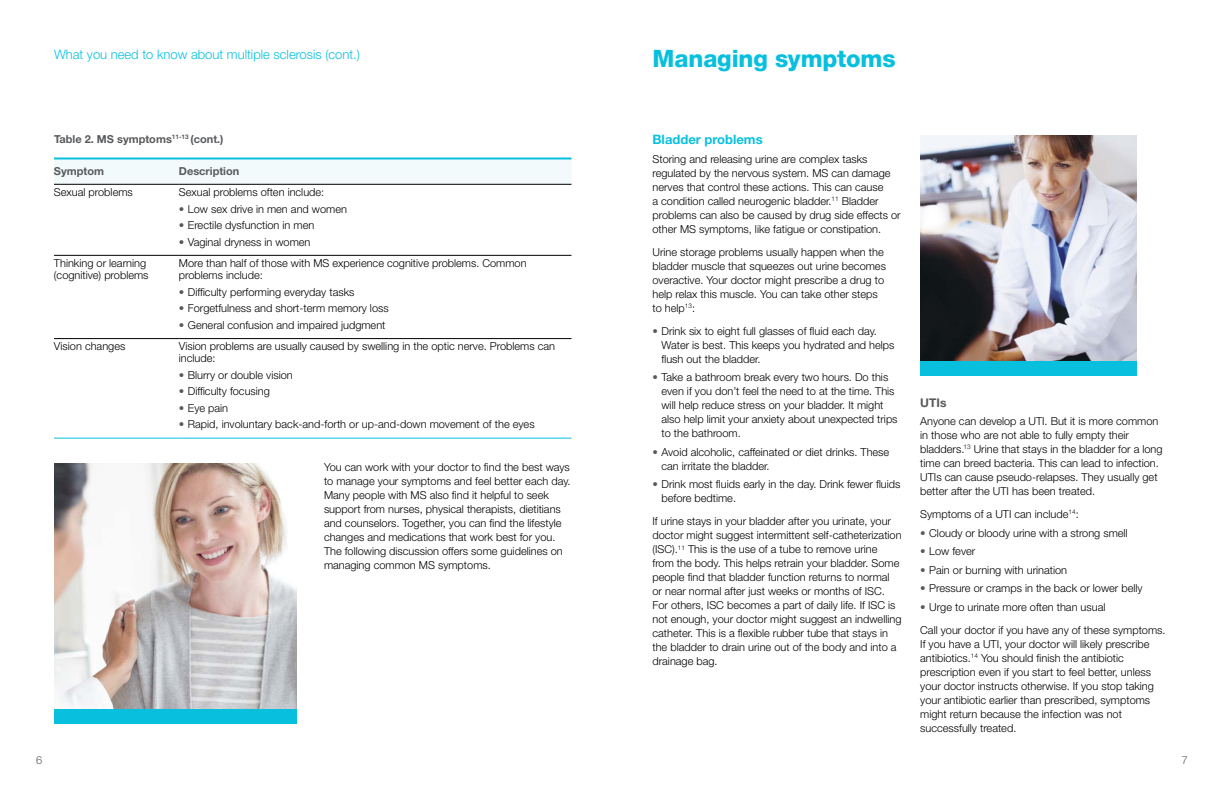
<style>
.page{position:relative;width:1224px;height:792px;background:#fff}
.page>*{position:absolute;margin:0;border:0;box-sizing:border-box;transform-origin:0 0}
.t1{font:800 24px "Helvetica Neue LT Std";letter-spacing:-.005em;color:#08c0de}
.t2{font:300 13px "Helvetica Neue LT Std";color:#08c0de}
.t3{font:700 13px "Helvetica Neue LT Std";color:#08c0de}
.t4{font:700 12px "Helvetica Neue LT Std";color:#58595b}
.t5{font:300 11px/14px "Helvetica Neue LT Std";color:#000}
.t6{font:700 11px "Helvetica Neue LT Std";color:#58595b}
.t7{font:300 11px "Helvetica Neue LT Std";color:#58595b}
.s1{color:#58595b}
</style>
<div class="page">
<hr style="left:54px;top:338px;width:125px;height:1px;background:#000">
<hr style="left:179px;top:338px;width:393px;height:1px;background:#000">
<hr style="left:54px;top:255px;width:125px;height:1px;background:#000">
<hr style="left:179px;top:255px;width:393px;height:1px;background:#000">
<div style="left:179px;top:158px;width:393px;height:26px;background:#f3fafc"></div>
<hr style="left:179px;top:184px;width:393px;height:1px;background:#000">
<div style="left:54px;top:158px;width:125px;height:26px;background:#f3fafc"></div>
<hr style="left:54px;top:184px;width:125px;height:1px;background:#000">
<hr style="left:54px;top:438px;width:125px;height:1px;background:#08c0de">
<hr style="left:179px;top:438px;width:393px;height:1px;background:#08c0de">
<hr style="left:54px;top:158px;width:125px;height:2px;background:#08c0de">
<hr style="left:179px;top:158px;width:393px;height:2px;background:#08c0de">
<img style="left:54px;top:464px;width:243px;height:245px">
<div style="left:54px;top:709px;width:243px;height:14px;background:#08c0de"></div>
<img style="left:920px;top:135px;width:217px;height:226px">
<div style="left:920px;top:361px;width:217px;height:15px;background:#08c0de"></div>
<p class="t2" style="left:54px;top:46px;width:308px">What you need to know about multiple sclerosis (cont.)</p>
<p class="t6" style="left:54px;top:132px;width:171px">Table 2. MS symptoms<sup>11-13</sup> (cont.)</p>
<p class="t6" style="left:54px;top:165px;width:52px">Symptom</p>
<p class="t6" style="left:179px;top:165px;width:62px">Description</p>
<p class="t5" style="left:54px;top:185px;width:80px">Sexual problems</p>
<p class="t5" style="left:179px;top:185px;width:147px">Sexual problems often include:</p>
<p class="t5" style="left:179px;top:202px;width:170px"><span class="s1">•</span> Low sex drive in men and women</p>
<p class="t5" style="left:179px;top:218px;width:137px"><span class="s1">•</span> Erectile dysfunction in men</p>
<p class="t5" style="left:179px;top:235px;width:133px"><span class="s1">•</span> Vaginal dryness in women</p>
<p class="t5" style="left:54px;top:257px;width:96px;line-height:12px">Thinking or learning (cognitive) problems</p>
<p class="t5" style="left:179px;top:257px;width:349px;line-height:12px">More than half of those with MS experience cognitive problems. Common problems include:</p>
<p class="t5" style="left:179px;top:285px;width:177px"><span class="s1">•</span> Diffculty performing everyday tasks</p>
<p class="t5" style="left:179px;top:301px;width:211px"><span class="s1">•</span> Forgetfulness and short-term memory loss</p>
<p class="t5" style="left:179px;top:318px;width:208px"><span class="s1">•</span> General confusion and impaired judgment</p>
<p class="t5" style="left:54px;top:339px;width:73px">Vision changes</p>
<p class="t5" style="left:179px;top:340px;width:378px;line-height:12px">Vision problems are usually caused by swelling in the optic nerve. Problems can include:</p>
<p class="t5" style="left:179px;top:368px;width:115px"><span class="s1">•</span> Blurry or double vision</p>
<p class="t5" style="left:179px;top:384px;width:93px"><span class="s1">•</span> Diffculty focusing</p>
<p class="t5" style="left:179px;top:401px;width:51px"><span class="s1">•</span> Eye pain</p>
<p class="t5" style="left:179px;top:417px;width:357px"><span class="s1">•</span> Rapid, involuntary back-and-forth or up-and-down movement of the eyes</p>
<p class="t5" style="left:324px;top:460px;width:248px">You can work with your doctor to fnd the best ways to manage your symptoms and feel better each day.<br>Many people with MS also fnd it helpful to seek support from nurses, physical therapists, dietitians and counselors. Together, you can fnd the lifestyle changes and medications that work best for you.<br>The following discussion offers some guidelines on managing common MS symptoms.</p>
<h1 class="t1" style="left:652px;top:44px;width:245px">Managing symptoms</h1>
<p class="t3" style="left:652px;top:132px;width:112px">Bladder problems</p>
<p class="t5" style="left:652px;top:152px;width:250px">Storing and releasing urine are complex tasks regulated by the nervous system. MS can damage nerves that control these actions. This can cause<br>a condition called neurogenic bladder.<sup>11</sup> Bladder problems can also be caused by drug side effects or other MS symptoms, like fatigue or constipation.</p>
<p class="t5" style="left:653px;top:245px;width:235px">Urine storage problems usually happen when the bladder muscle that squeezes out urine becomes overactive. Your doctor might prescribe a drug to help relax this muscle. You can take other steps to help<sup>13</sup>:</p>
<p class="t5" style="left:662px;top:324px;width:235px;text-indent:-9px"><span class="s1">•</span> Drink six to eight full glasses of fuid each day.<br>Water is best. This keeps you hydrated and helps fush out the bladder.</p>
<p class="t5" style="left:662px;top:370px;width:238px;text-indent:-9px"><span class="s1">•</span> Take a bathroom break every two hours. Do this even if you don’t feel the need to at the time. This will help reduce stress on your bladder. It might also help limit your anxiety about unexpected trips to the bathroom.</p>
<p class="t5" style="left:662px;top:445px;width:229px;text-indent:-9px"><span class="s1">•</span> Avoid alcoholic, caffeinated or diet drinks. These can irritate the bladder.</p>
<p class="t5" style="left:662px;top:477px;width:240px;text-indent:-9px"><span class="s1">•</span> Drink most fuids early in the day. Drink fewer fuids before bedtime.</p>
<p class="t5" style="left:653px;top:514px;width:251px">If urine stays in your bladder after you urinate, your doctor might suggest intermittent self-catheterization (ISC).<sup>11</sup> This is the use of a tube to remove urine<br>from the body. This helps retrain your bladder. Some people fnd that bladder function returns to normal or near normal after just weeks or months of ISC.<br>For others, ISC becomes a part of daily life. If ISC is not enough, your doctor might suggest an indwelling catheter. This is a fexible rubber tube that stays in the bladder to drain urine out of the body and into a drainage bag.</p>
<p class="t4" style="left:920px;top:395px;width:28px">UTIs</p>
<p class="t5" style="left:920px;top:414px;width:244px">Anyone can develop a UTI. But it is more common in those who are not able to fully empty their bladders.<sup>13</sup> Urine that stays in the bladder for a long time can breed bacteria. This can lead to infection.<br>UTIs can cause pseudo-relapses. They usually get better after the UTI has been treated.</p>
<p class="t5" style="left:920px;top:507px;width:160px">Symptoms of a UTI can include<sup>14</sup>:</p>
<p class="t5" style="left:920px;top:525px;width:209px"><span class="s1">•</span> Cloudy or bloody urine with a strong smell</p>
<p class="t5" style="left:920px;top:544px;width:57px"><span class="s1">•</span> Low fever</p>
<p class="t5" style="left:920px;top:562px;width:148px"><span class="s1">•</span> Pain or burning with urination</p>
<p class="t5" style="left:920px;top:581px;width:224px"><span class="s1">•</span> Pressure or cramps in the back or lower belly</p>
<p class="t5" style="left:920px;top:599px;width:187px"><span class="s1">•</span> Urge to urinate more often than usual</p>
<p class="t5" style="left:920px;top:622px;width:247px">Call your doctor if you have any of these symptoms.<br>If you have a UTI, your doctor will likely prescribe antibiotics.<sup>14</sup> You should fnish the antibiotic prescription even if you start to feel better, unless your doctor instructs otherwise. If you stop taking your antibiotic earlier than prescribed, symptoms might return because the infection was not successfully treated.</p>
<p class="t7" style="left:36px;top:753px;width:8px">6</p>
<p class="t7" style="left:1182px;top:753px;width:8px">7</p>
</div>
